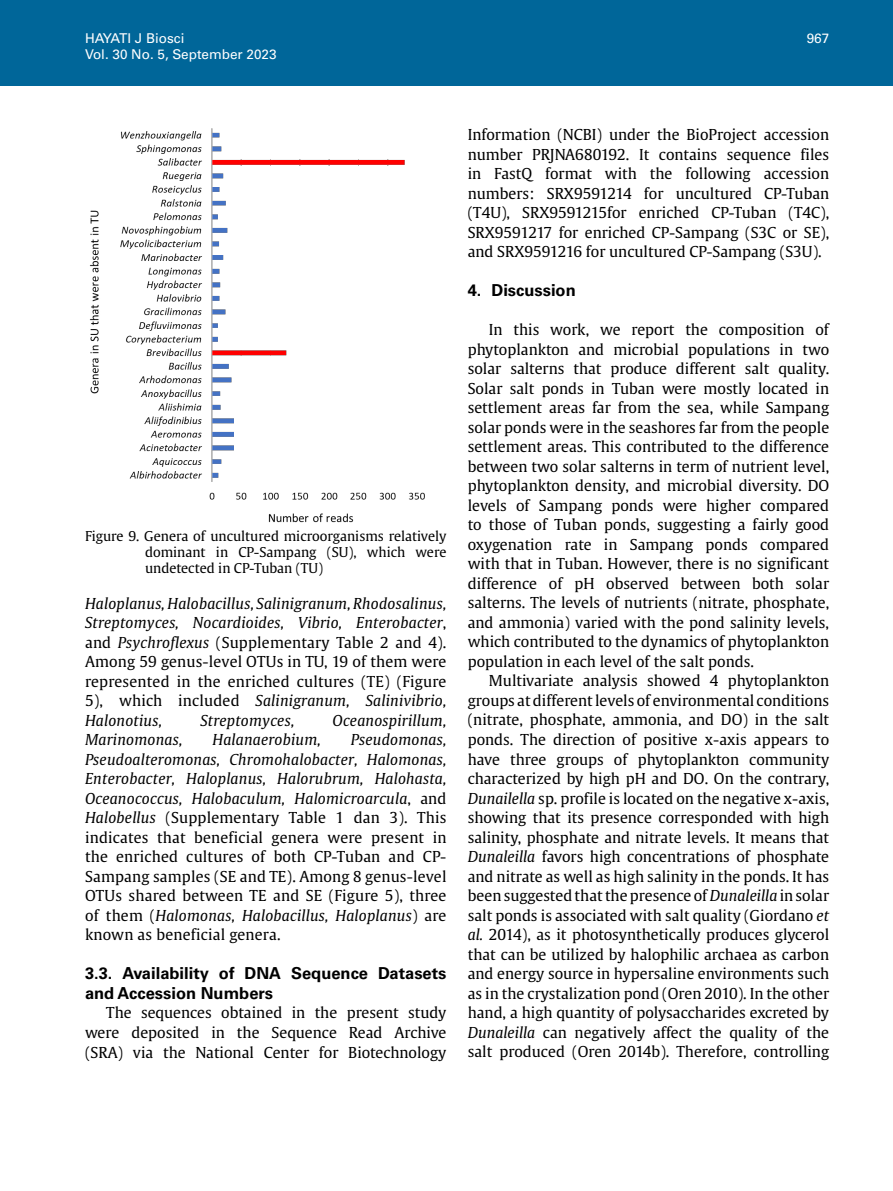
<style>
.page{position:relative;width:893px;height:1191px;background:#fff}
.page>*{position:absolute;margin:0;border:0;box-sizing:border-box;transform-origin:0 0}
.t1{font:700 16.5px/19.5px "Univers LT Std";color:#000}
.t2{font:15px/19.5px "Gulliver";color:#000;text-align:justify}
.t3{font:italic 15px/19.5px "Gulliver";letter-spacing:.01em;color:#000;text-align:justify}
.t4{font:13.5px/16.2px "Gulliver";color:#000;text-align:justify}
.t5{font:13.5px "Univers LT Std";color:#fff}
.s1{font-style:normal}
.s2{font-style:italic}
</style>
<div class="page">
<img style="left:89px;top:128px;width:336px;height:395px">
<div style="left:381px;top:167px;width:14px;height:323px;background:#fff"></div>
<div style="left:350px;top:167px;width:14px;height:323px;background:#fff"></div>
<div style="left:319px;top:167px;width:13px;height:323px;background:#fff"></div>
<div style="left:295px;top:167px;width:13px;height:323px;background:#fff"></div>
<div style="left:265px;top:167px;width:14px;height:183px;background:#fff"></div>
<div style="left:265px;top:356px;width:14px;height:131px;background:#fff"></div>
<div style="left:234px;top:167px;width:13px;height:183px;background:#fff"></div>
<div style="left:234px;top:356px;width:13px;height:131px;background:#fff"></div>
<div style="left:409px;top:128px;width:14px;height:362px;background:#fff"></div>
<div style="left:381px;top:127px;width:14px;height:32px;background:#fff"></div>
<div style="left:319px;top:127px;width:13px;height:32px;background:#fff"></div>
<div style="left:265px;top:127px;width:14px;height:32px;background:#fff"></div>
<div style="left:350px;top:127px;width:14px;height:32px;background:#fff"></div>
<div style="left:288px;top:127px;width:13px;height:32px;background:#fff"></div>
<div style="left:234px;top:127px;width:13px;height:32px;background:#fff"></div>
<div style="left:0;top:0;width:893px;height:85px;background:#069"></div>
<p class="t5" style="left:85px;top:30px;width:101px">HAYATI J Biosci</p>
<p class="t5" style="left:807px;top:30px;width:24px">967</p>
<p class="t5" style="left:85px;top:46px;width:193px">Vol. 30 No. 5, September 2023</p>
<p class="t4" style="left:145px;top:528px;width:303px;text-indent:-60px">Figure 9. Genera of uncultured microorganisms relatively dominant in CP-Sampang (SU), which were undetected in CP-Tuban (TU)</p>
<p class="t3" style="left:85px;top:593px;width:363px">Haloplanus, Halobacillus, Salinigranum, Rhodosalinus, Streptomyces, Nocardioides, Vibrio, Enterobacter<span class="s1">, and</span> Psychroflexus <span class="s1">(Supplementary Table 2 and 4).<br>Among 59 genus-level OTUs in TU, 19 of them were represented in the enriched cultures (TE) (Figure 5), which included</span> Salinigranum, Salinivibrio, Halonotius,</p>
<p class="t3" style="left:200px;top:710px;width:96px">Streptomyces,</p>
<p class="t3" style="left:333px;top:710px;width:115px">Oceanospirillum,</p>
<p class="t3" style="left:85px;top:730px;width:99px">Marinomonas,</p>
<p class="t3" style="left:212px;top:730px;width:110px">Halanaerobium,</p>
<p class="t2" style="left:85px;top:730px;width:363px;text-indent:266px"><span class="s2">Pseudomonas, Pseudoalteromonas, Chromohalobacter, Halomonas, Enterobacter, Haloplanus, Halorubrum, Halohasta, Oceanococcus, Halobaculum, Halomicroarcula</span>, and <span class="s2">Halobellus</span> (Supplementary Table 1 dan 3). This indicates that beneficial genera were present in the enriched cultures of both CP-Tuban and CP-Sampang samples (SE and TE). Among 8 genus-level OTUs shared between TE and SE (Figure 5), three of them (<span class="s2">Halomonas, Halobacillus, Haloplanus</span>) are known as beneficial genera.</p>
<p class="t1" style="left:85px;top:964px;width:363px">3.3. Availability of DNA Sequence Datasets and Accession Numbers</p>
<p class="t2" style="left:85px;top:1003px;width:363px;text-indent:21px">The sequences obtained in the present study were deposited in the Sequence Read Archive (SRA) via the National Center for Biotechnology</p>
<p class="t2" style="left:468px;top:125px;width:363px">Information (NCBI) under the BioProject accession number PRJNA680192. It contains sequence files in FastQ format with the following accession numbers: SRX9591214 for uncultured CP-Tuban (T4U), SRX9591215for enriched CP-Tuban (T4C), SRX9591217 for enriched CP-Sampang (S3C or SE), and SRX9591216 for uncultured CP-Sampang (S3U).</p>
<p class="t1" style="left:468px;top:281px;width:109px">4. Discussion</p>
<p class="t2" style="left:468px;top:320px;width:363px;text-indent:21px">In this work, we report the composition of phytoplankton and microbial populations in two solar salterns that produce different salt quality.<br>Solar salt ponds in Tuban were mostly located in settlement areas far from the sea, while Sampang solar ponds were in the seashores far from the people settlement areas. This contributed to the difference between two solar salterns in term of nutrient level, phytoplankton density, and microbial diversity. DO levels of Sampang ponds were higher compared to those of Tuban ponds, suggesting a fairly good oxygenation rate in Sampang ponds compared with that in Tuban. However, there is no significant difference of pH observed between both solar salterns. The levels of nutrients (nitrate, phosphate, and ammonia) varied with the pond salinity levels, which contributed to the dynamics of phytoplankton population in each level of the salt ponds.</p>
<p class="t2" style="left:468px;top:671px;width:363px;text-indent:21px">Multivariate analysis showed 4 phytoplankton groups at different levels of environmental conditions (nitrate, phosphate, ammonia, and DO) in the salt ponds. The direction of positive x-axis appears to have three groups of phytoplankton community characterized by high pH and DO. On the contrary, <span class="s2">Dunailella</span> sp. profile is located on the negative x-axis, showing that its presence corresponded with high salinity, phosphate and nitrate levels. It means that <span class="s2">Dunaleilla</span> favors high concentrations of phosphate and nitrate as well as high salinity in the ponds. It has been suggested that the presence of <span class="s2">Dunaleilla</span> in solar salt ponds is associated with salt quality (Giordano <span class="s2">et al.</span> 2014), as it photosynthetically produces glycerol that can be utilized by halophilic archaea as carbon and energy source in hypersaline environments such as in the crystalization pond (Oren 2010). In the other hand, a high quantity of polysaccharides excreted by <span class="s2">Dunaleilla</span> can negatively affect the quality of the salt produced (Oren 2014b). Therefore, controlling</p>
</div>
